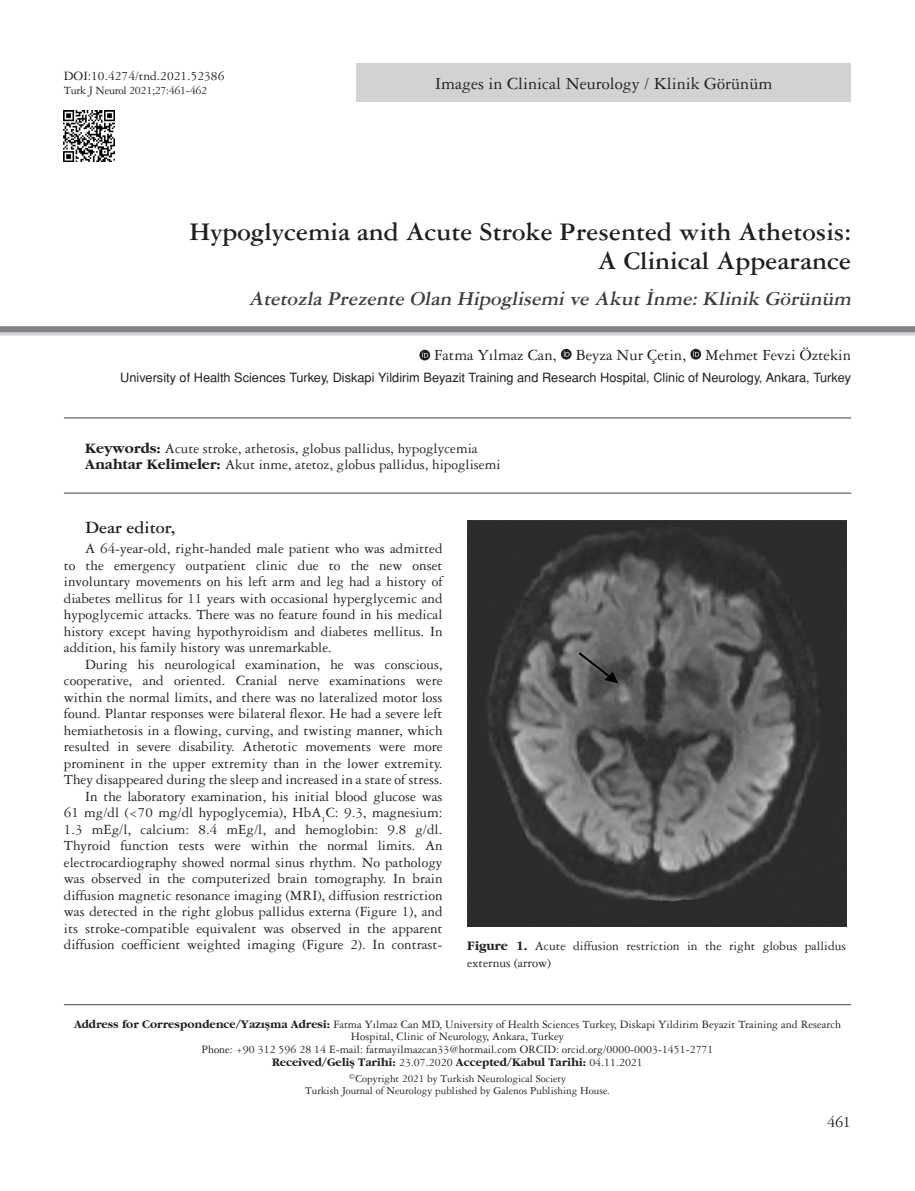
<style>
.page{position:relative;width:915px;height:1191px;background:#fff}
.page>*{position:absolute;margin:0;border:0;box-sizing:border-box;transform-origin:0 0}
.BASLIK{font:27px/28.5px "Garamond Three Bold Tr";color:#231f20;text-align:right}
.BASLIK_2{font:italic 21px "Garamond Three Bold Tr";color:#3e3e3f}
.t1{font:18px "Garamond Three Tr";color:#231f20}
.ARA_BASLIK{font:18px "Garamond Three Bold Tr";color:#231f20}
.YAZARLAR{font:16.5px "Garamond Three Tr";color:#231f20}
.YAZI{font:15px/16.5px "Garamond Three Tr";color:#231f20;text-align:justify}
.RESİM-ALTI{font:13.5px/16.5px "Garamond Three Tr";color:#231f20}
.DOI{font:13.5px "Garamond Three Tr";color:#231f20}
.KURUM{font:12.75px "Helvetica Normal Tr";color:#231f20}
.SAYFA_NO{font:12px/12.8px "Garamond Three Tr";color:#231f20;text-align:center}
.t2{font:12px "Garamond Bold Tr";color:#231f20}
.SAYFA_NO-2{font:12px "Garamond Three Tr";letter-spacing:-.025em;color:#231f20}
.t3{font:11.25px "Garamond Three Tr";color:#231f20}
.s1{font-family:"Garamond Bold Tr"}
.s2{font-family:"Garamond Three Tr"}
</style>
<div class="page">
<div style="left:356px;top:64px;width:494px;height:38px;background:#d1d2d4"></div>
<img style="left:64px;top:111px;width:51px;height:51px">
<div style="left:0;top:329px;width:914px;height:6px;background:#c7c8ca"></div>
<div style="left:0;top:326px;width:914px;height:6px;background:#808285"></div>
<hr style="left:64px;top:492px;width:786px;height:2px;background:#6c6d70">
<hr style="left:64px;top:417px;width:786px;height:1px;background:#6c6d70">
<hr style="left:64px;top:1004px;width:786px;height:1px;background:#6c6d70">
<svg style="left:419px;top:350px;width:11px;height:10px"></svg>
<svg style="left:422px;top:352px;width:6px;height:5px"></svg>
<svg style="left:560px;top:349px;width:11px;height:10px"></svg>
<svg style="left:563px;top:351px;width:6px;height:6px"></svg>
<svg style="left:690px;top:349px;width:11px;height:10px"></svg>
<svg style="left:693px;top:351px;width:5px;height:6px"></svg>
<img style="left:467px;top:520px;width:378px;height:406px">
<p class="DOI" style="left:64px;top:68px;width:162px">DOI:10.4274/tnd.2021.52386</p>
<p class="SAYFA_NO-2" style="left:64px;top:83px;width:145px">Turk J Neurol 2021;27:461-462</p>
<p class="t1" style="left:435px;top:72px;width:338px">Images in Clinical Neurology / Klinik Görünüm</p>
<p class="BASLIK" style="left:189px;top:217px;width:663px">Hypoglycemia and Acute Stroke Presented with Athetosis:<br>A Clinical Appearance</p>
<p class="BASLIK_2" style="left:248px;top:286px;width:608px">Atetozla Prezente Olan Hipoglisemive Akutİnme:Klinik Görünüm</p>
<p class="YAZARLAR" style="left:434px;top:344px;width:418px">Fatma Yılmaz Can, Beyza Nur Çetin, Mehmet Fevzi Öztekin</p>
<p class="KURUM" style="left:120px;top:370px;width:732px">University of Health Sciences Turkey, Diskapi Yildirim Beyazit Training and Research Hospital, Clinic of Neurology, Ankara, Turkey</p>
<p class="YAZI" style="left:85px;top:439px;width:394px"><span class="s1">Keywords:</span> Acute stroke, athetosis, globus pallidus, hypoglycemia</p>
<p class="YAZI" style="left:85px;top:456px;width:417px"><span class="s1">Anahtar Kelimeler:</span> Akut inme, atetoz, globus pallidus, hipoglisemi</p>
<p class="ARA_BASLIK" style="left:85px;top:516px;width:92px">Dear editor,</p>
<p class="YAZI" style="left:64px;top:540px;width:380px;text-indent:21px">A 64-year-old, right-handed male patient who was admitted to the emergency outpatient clinic due to the new onset involuntary movements on his left arm and leg had a history of diabetes mellitus for 11 years with occasional hyperglycemic and hypoglycemic attacks. There was no feature found in his medical history except having hypothyroidism and diabetes mellitus. In addition, his family history was unremarkable.</p>
<p class="YAZI" style="left:64px;top:655px;width:380px;text-indent:21px">During his neurological examination, he was conscious, cooperative, and oriented. Cranial nerve examinations were within the normal limits, and there was no lateralized motor loss found. Plantar responses were bilateral flexor. He had a severe left hemiathetosis in a flowing, curving, and twisting manner, which resulted in severe disability. Athetotic movements were more prominent in the upper extremity than in the lower extremity.<br>They disappeared during the sleep and increased in a state of stress.</p>
<p class="YAZI" style="left:64px;top:787px;width:380px;text-indent:21px">In the laboratory examination, his initial blood glucose was 61 mg/dl (&lt;70 mg/dl hypoglycemia), HbA<sub>1</sub>C: 9.3, magnesium:<br>1.3 mEg/l, calcium: 8.4 mEg/l, and hemoglobin: 9.8 g/dl.<br>Thyroid function tests were within the normal limits. An electrocardiography showed normal sinus rhythm. No pathology was observed in the computerized brain tomography. In brain diffusion magnetic resonance imaging (MRI), diffusion restriction was detected in the right globus pallidus externa (Figure 1), and its stroke-compatible equivalent was observed in the apparent diffusion coefficient weighted imaging (Figure 2). In contrast-</p>
<p class="RESİM-ALTI" style="left:467px;top:937px;width:380px"><span class="s1">Figure 1.</span> Acute diffusion restriction in the right globus pallidus externus (arrow)</p>
<p class="SAYFA_NO" style="left:74px;top:1017px;width:768px"><span class="s1">Address for Correspondence/Yaz›flma Adresi:</span> Fatma Yılmaz Can MD, University of Health Sciences Turkey, Diskapi Yildirim Beyazit Training and Research<br>Hospital, Clinic of Neurology, Ankara, Turkey</p>
<p class="SAYFA_NO" style="left:201px;top:1042px;width:513px">Phone: +90 312 596 28 14 E-mail: fatmayilmazcan33@hotmail.com ORCID: orcid.org/0000-0003-1451-2771</p>
<p class="t2" style="left:272px;top:1055px;width:372px">Received/Gelifl Tarihi: <span class="s2">23.07.2020</span> Accepted/Kabul Tarihi: <span class="s2">04.11.2021</span></p>
<p class="t3" style="left:349px;top:1072px;width:219px"><sup>©</sup>Copyright 2021 by Turkish Neurological Society</p>
<p class="t3" style="left:305px;top:1084px;width:306px">Turkish Journal of Neurology published by Galenos Publishing House.</p>
<p class="YAZARLAR" style="left:826px;top:1112px;width:25px">461</p>
</div>
